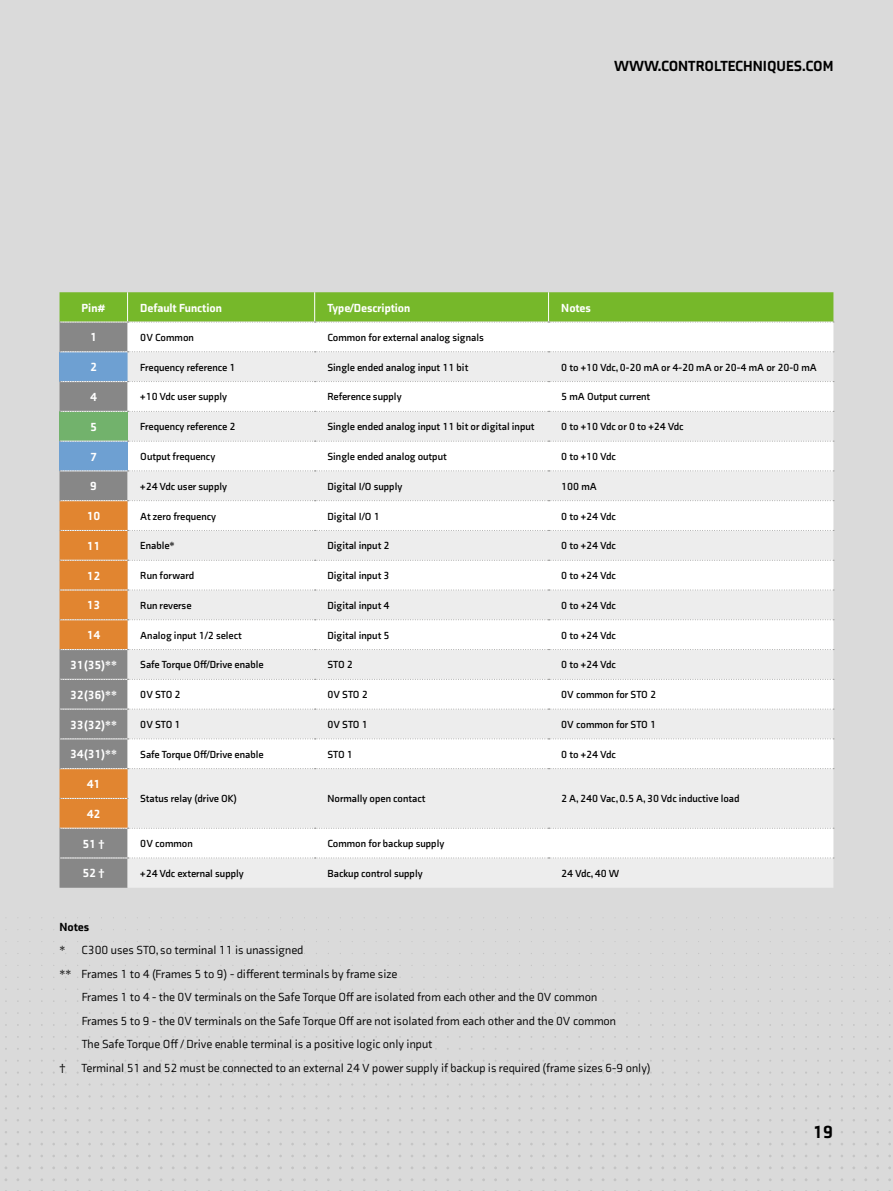
<style>
.page{position:relative;width:893px;height:1191px;background:#dadada}
.page>*{position:absolute;margin:0;border:0;box-sizing:border-box;transform-origin:0 0}
.t1{font:900 18px "Axia";color:#000}
.t2{font:900 15px "Axia";color:#000}
.t3{font:12px "Axia";color:#000}
.t4{font:900 12px "Axia";color:#fff}
.t5{font:900 12px "Axia";color:#000}
.t6{font:700 10.5px "Axia";color:#000}
</style>
<div class="page">
<svg style="left:60px;top:292px;width:773px;height:595px;background:#e8e9df"></svg>
<svg style="left:128px;top:828px;width:186px;height:1px"></svg>
<h2 class="t2" style="left:614px;top:56px;width:221px">WWW.CONTROLTECHNIQUES.COM</h2>
<p class="t4" style="left:82px;top:300px;width:25px">Pin#</p>
<p class="t4" style="left:140px;top:300px;width:83px">Default Function</p>
<p class="t4" style="left:327px;top:300px;width:85px">Type/Description</p>
<p class="t4" style="left:561px;top:300px;width:31px">Notes</p>
<p class="t4" style="left:90px;top:330px;width:8px">1</p>
<p class="t6" style="left:140px;top:331px;width:55px">0V Common</p>
<p class="t6" style="left:327px;top:331px;width:158px">Common for external analog signals</p>
<p class="t4" style="left:90px;top:360px;width:8px">2</p>
<p class="t6" style="left:140px;top:361px;width:97px">Frequency reference 1</p>
<p class="t6" style="left:327px;top:361px;width:142px">Single ended analog input 11 bit</p>
<p class="t6" style="left:561px;top:361px;width:257px">0 to +10 Vdc, 0-20 mA or 4-20 mA or 20-4 mA or 20-0 mA</p>
<p class="t4" style="left:90px;top:389px;width:8px">4</p>
<p class="t6" style="left:140px;top:390px;width:88px">+10 Vdc user supply</p>
<p class="t6" style="left:327px;top:390px;width:76px">Reference supply</p>
<p class="t6" style="left:561px;top:390px;width:90px">5 mA Output current</p>
<p class="t4" style="left:90px;top:419px;width:8px">5</p>
<p class="t6" style="left:140px;top:420px;width:97px">Frequency reference 2</p>
<p class="t6" style="left:327px;top:420px;width:209px">Single ended analog input 11 bit or digital input</p>
<p class="t6" style="left:561px;top:420px;width:124px">0 to +10 Vdc or 0 to +24 Vdc</p>
<p class="t4" style="left:90px;top:449px;width:8px">7</p>
<p class="t6" style="left:140px;top:450px;width:77px">Output frequency</p>
<p class="t6" style="left:327px;top:450px;width:121px">Single ended analog output</p>
<p class="t6" style="left:561px;top:450px;width:56px">0 to +10 Vdc</p>
<p class="t4" style="left:90px;top:479px;width:8px">9</p>
<p class="t6" style="left:140px;top:480px;width:88px">+24 Vdc user supply</p>
<p class="t6" style="left:327px;top:480px;width:76px">Digital I/O supply</p>
<p class="t6" style="left:561px;top:480px;width:37px">100 mA</p>
<p class="t4" style="left:87px;top:508px;width:15px">10</p>
<p class="t6" style="left:140px;top:509px;width:77px">At zero frequency</p>
<p class="t6" style="left:327px;top:509px;width:54px">Digital I/O 1</p>
<p class="t6" style="left:561px;top:509px;width:56px">0 to +24 Vdc</p>
<p class="t4" style="left:87px;top:538px;width:15px">11</p>
<p class="t6" style="left:140px;top:539px;width:36px">Enable*</p>
<p class="t6" style="left:327px;top:539px;width:64px">Digital input 2</p>
<p class="t6" style="left:561px;top:539px;width:56px">0 to +24 Vdc</p>
<p class="t4" style="left:87px;top:568px;width:15px">12</p>
<p class="t6" style="left:140px;top:569px;width:55px">Run forward</p>
<p class="t6" style="left:327px;top:569px;width:64px">Digital input 3</p>
<p class="t6" style="left:561px;top:569px;width:56px">0 to +24 Vdc</p>
<p class="t4" style="left:87px;top:598px;width:15px">13</p>
<p class="t6" style="left:140px;top:599px;width:53px">Run reverse</p>
<p class="t6" style="left:327px;top:599px;width:64px">Digital input 4</p>
<p class="t6" style="left:561px;top:599px;width:56px">0 to +24 Vdc</p>
<p class="t4" style="left:87px;top:627px;width:15px">14</p>
<p class="t6" style="left:140px;top:628px;width:103px">Analog input 1/2 select</p>
<p class="t6" style="left:327px;top:628px;width:64px">Digital input 5</p>
<p class="t6" style="left:561px;top:628px;width:56px">0 to +24 Vdc</p>
<p class="t4" style="left:70px;top:657px;width:48px">31(35)**</p>
<p class="t6" style="left:140px;top:658px;width:125px">Safe Torque Off/Drive enable</p>
<p class="t6" style="left:327px;top:658px;width:27px">STO 2</p>
<p class="t6" style="left:561px;top:658px;width:56px">0 to +24 Vdc</p>
<p class="t4" style="left:70px;top:687px;width:48px">32(36)**</p>
<p class="t6" style="left:140px;top:688px;width:42px">0V STO 2</p>
<p class="t6" style="left:327px;top:688px;width:42px">0V STO 2</p>
<p class="t6" style="left:561px;top:688px;width:96px">0V common for STO 2</p>
<p class="t4" style="left:70px;top:717px;width:48px">33(32)**</p>
<p class="t6" style="left:140px;top:718px;width:42px">0V STO 1</p>
<p class="t6" style="left:327px;top:718px;width:42px">0V STO 1</p>
<p class="t6" style="left:561px;top:718px;width:96px">0V common for STO 1</p>
<p class="t4" style="left:70px;top:747px;width:48px">34(31)**</p>
<p class="t6" style="left:140px;top:748px;width:125px">Safe Torque Off/Drive enable</p>
<p class="t6" style="left:327px;top:748px;width:27px">STO 1</p>
<p class="t6" style="left:561px;top:748px;width:56px">0 to +24 Vdc</p>
<p class="t4" style="left:87px;top:776px;width:15px">41</p>
<p class="t6" style="left:140px;top:792px;width:98px">Status relay (drive OK)</p>
<p class="t6" style="left:327px;top:792px;width:100px">Normally open contact</p>
<p class="t6" style="left:561px;top:792px;width:180px">2 A, 240 Vac, 0.5 A, 30 Vdc inductive load</p>
<p class="t4" style="left:87px;top:806px;width:15px">42</p>
<p class="t4" style="left:82px;top:836px;width:24px">51 †</p>
<p class="t6" style="left:140px;top:837px;width:54px">0V common</p>
<p class="t6" style="left:327px;top:837px;width:118px">Common for backup supply</p>
<p class="t4" style="left:82px;top:866px;width:24px">52 †</p>
<p class="t6" style="left:140px;top:867px;width:105px">+24 Vdc external supply</p>
<p class="t6" style="left:327px;top:867px;width:97px">Backup control supply</p>
<p class="t6" style="left:561px;top:867px;width:60px">24 Vdc, 40 W</p>
<p class="t5" style="left:60px;top:919px;width:31px">Notes</p>
<p class="t3" style="left:60px;top:943px;width:245px">* C300 uses STO, so terminal 11 is unassigned</p>
<p class="t3" style="left:60px;top:966px;width:339px">** Frames 1 to 4 (Frames 5 to 9) - different terminals by frame size</p>
<p class="t3" style="left:82px;top:990px;width:517px">Frames 1 to 4 - the 0V terminals on the Safe Torque Off are isolated from each other and the 0V common</p>
<p class="t3" style="left:82px;top:1013px;width:536px">Frames 5 to 9 - the 0V terminals on the Safe Torque Off are not isolated from each other and the 0V common</p>
<p class="t3" style="left:82px;top:1037px;width:352px">The Safe Torque Off / Drive enable terminal is a positive logic only input</p>
<p class="t3" style="left:60px;top:1060px;width:8px">†</p>
<p class="t3" style="left:82px;top:1060px;width:571px">Terminal 51 and 52 must be connected to an external 24 V power supply if backup is required (frame sizes 6-9 only)</p>
<h1 class="t1" style="left:813px;top:1121px;width:22px">19</h1>
</div>
